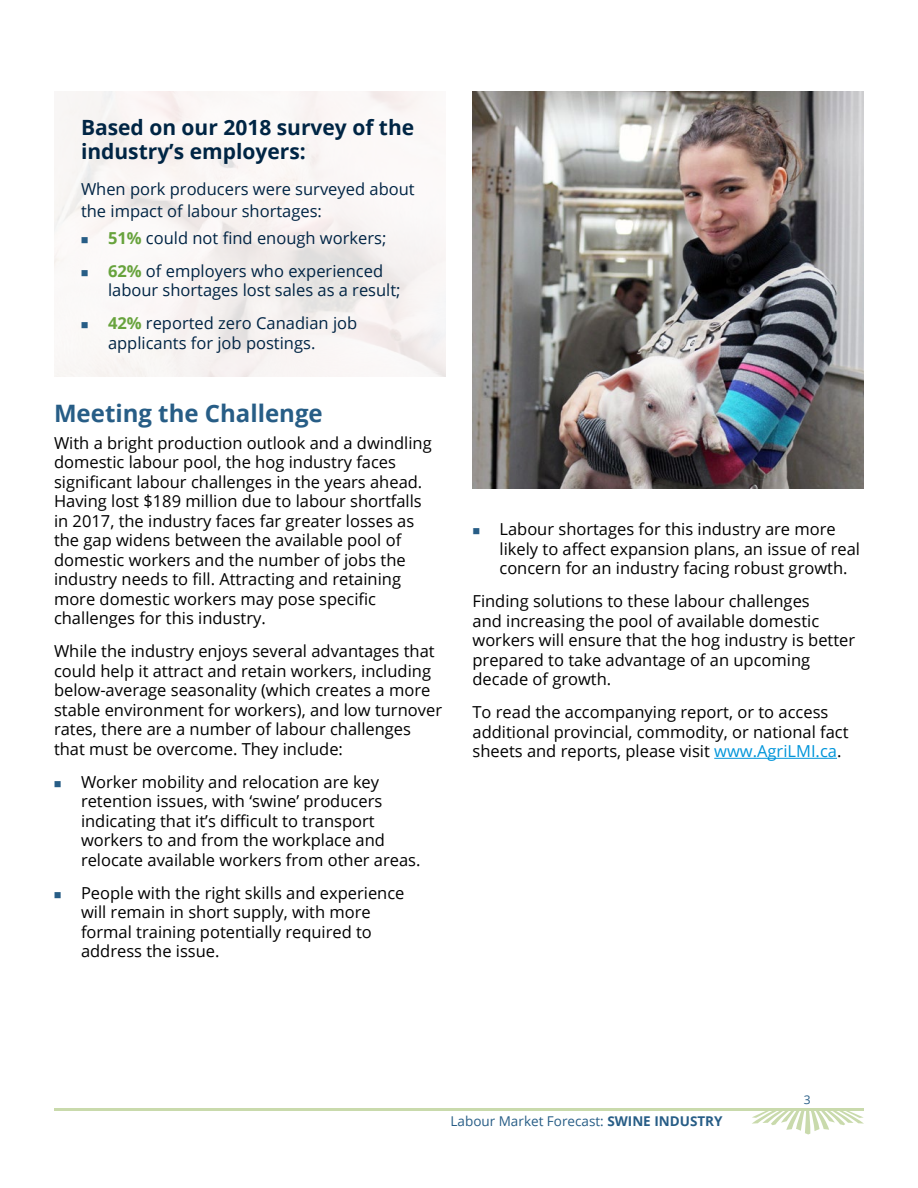
<style>
.page{position:relative;width:918px;height:1188px;background:#fff}
.page>*{position:absolute;margin:0;border:0;box-sizing:border-box;transform-origin:0 0}
.t1{font:700 24px "Open Sans";color:#275d86}
.t2{font:700 21px/24px "Open Sans";color:#002544}
.t3{font:16.5px/19.5px "Open Sans";color:#000}
.t4{font:16.5px/33px "Open Sans";color:#002444}
.t5{font:13.5px "Open Sans";color:#275d86}
.t6{font:12px "Open Sans";color:#275d86}
.s1{font-weight:700;color:#68a33d}
.s2{color:#0095da}
.s3{font-weight:700}
</style>
<div class="page">
<svg style="left:752px;top:1111px;width:112px;height:24px"></svg>
<hr style="left:54px;top:1108px;width:810px;height:3px;background:#c9daac">
<hr style="left:714px;top:758px;width:123px;height:1px;background:#0095da">
<img style="left:472px;top:92px;width:392px;height:397px">
<p class="t2" style="left:81px;top:115px;width:335px">Based on our 2018 survey of the industry’s employers:</p>
<p class="t4" style="left:81px;top:177px;width:335px;line-height:22.5px">When pork producers were surveyed about the impact of labour shortages:</p>
<p class="t4" style="left:108px;top:221px;width:280px"><span class="s1">51%</span> could not find enough workers;<br><span class="s1">62%</span> of employers who experienced</p>
<p class="t4" style="left:108px;top:273px;width:294px">labour shortages lost sales as a result;<br><span class="s1">42%</span> reported zero Canadian job</p>
<p class="t4" style="left:108px;top:326px;width:209px">applicants for job postings.</p>
<h1 class="t1" style="left:54px;top:397px;width:270px">Meeting the Challenge</h1>
<p class="t3" style="left:54px;top:432px;width:379px">With a bright production outlook and a dwindling domestic labour pool, the hog industry faces significant labour challenges in the years ahead.<br>Having lost $189 million due to labour shortfalls in 2017, the industry faces far greater losses as the gap widens between the available pool of domestic workers and the number of jobs the industry needs to fill. Attracting and retaining more domestic workers may pose specific challenges for this industry.</p>
<p class="t3" style="left:54px;top:641px;width:390px">While the industry enjoys several advantages that could help it attract and retain workers, including below-average seasonality (which creates a more stable environment for workers), and low turnover rates, there are a number of labour challenges that must be overcome. They include:</p>
<p class="t3" style="left:81px;top:771px;width:341px">Worker mobility and relocation are key retention issues, with ‘swine’ producers indicating that it’s difficult to transport workers to and from the workplace and relocate available workers from other areas.</p>
<p class="t3" style="left:81px;top:882px;width:325px">People with the right skills and experience will remain in short supply, with more formal training potentially required to address the issue.</p>
<p class="t3" style="left:500px;top:519px;width:362px">Labour shortages for this industry are more likely to affect expansion plans, an issue of real concern for an industry facing robust growth.</p>
<p class="t3" style="left:473px;top:591px;width:384px">Finding solutions to these labour challenges<br>and increasing the pool of available domestic workers will ensure that the hog industry is better prepared to take advantage of an upcoming decade of growth.</p>
<p class="t3" style="left:473px;top:702px;width:378px">To read the accompanying report, or to access additional provincial, commodity, or national fact sheets and reports, please visit <span class="s2">www.AgriLMI.ca</span>.</p>
<p class="t5" style="left:451px;top:1112px;width:274px">Labour Market Forecast: <span class="s3">SWINE INDUSTRY</span></p>
<p class="t6" style="left:804px;top:1091px;width:8px">3</p>
</div>
